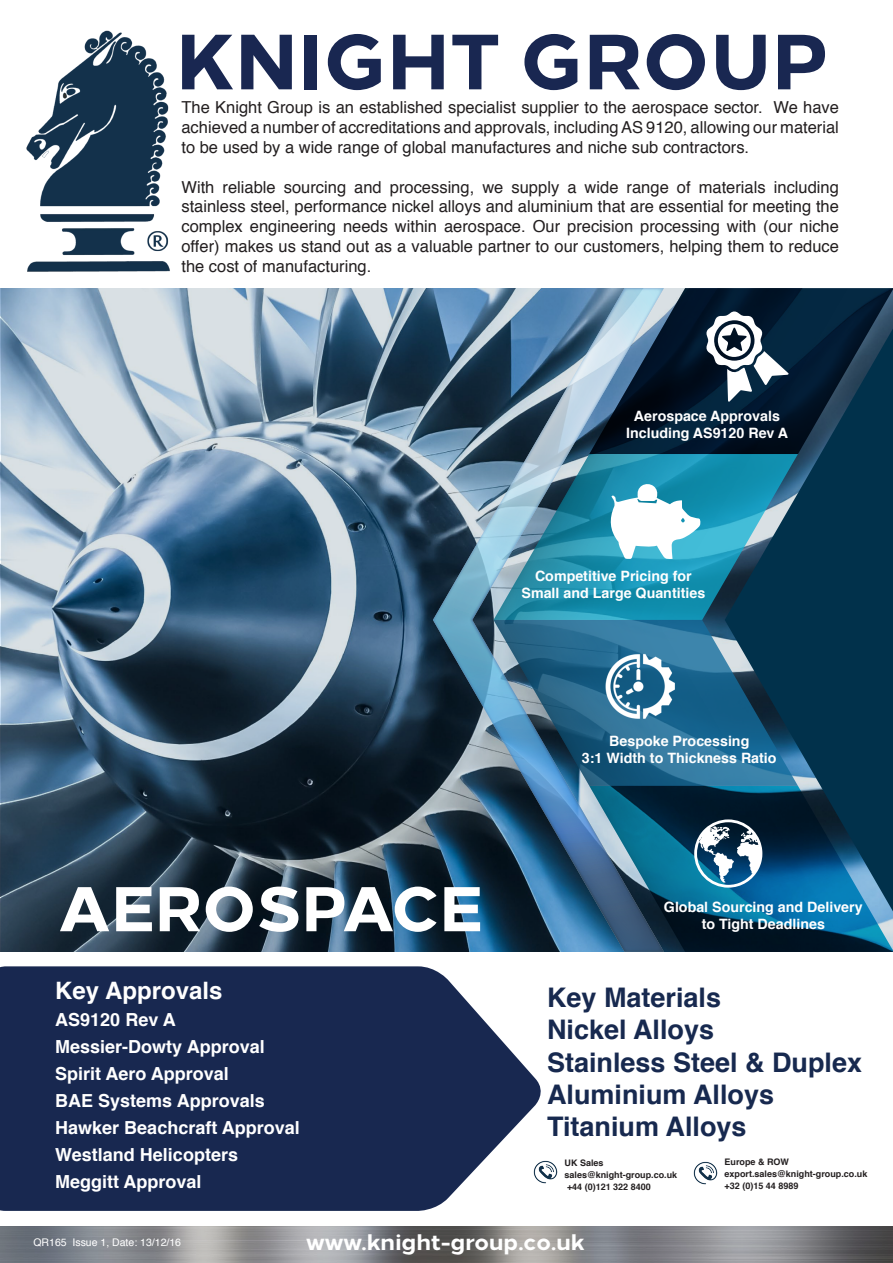
<style>
.page{position:relative;width:893px;height:1263px;background:#fff}
.page>*{position:absolute;margin:0;border:0;box-sizing:border-box;transform-origin:0 0}
.t1{font:800 78px "Loew";color:#192751}
.t2{font:800 63px "Loew";color:#fff}
.t3{font:700 27px "Helvetica";color:#17294f}
.t4{font:700 24px "Helvetica";color:#fff}
.t5{font:800 22.5px "Loew";color:#fff}
.t6{font:700 18px "Helvetica";color:#fff}
.t7{font:16.5px/19.8px "Helvetica";color:#231f20;text-align:justify}
.t8{font:700 14.25px "Helvetica";color:#fff}
.t9{font:10.5px "Helvetica";color:#fff}
.t10{font:700 9px "Helvetica";color:#231f20}
</style>
<div class="page">
<svg style="left:1px;top:288px;width:432px;height:664px;background:#597184"></svg>
<svg style="left:433px;top:288px;width:60px;height:664px;background:#416277"></svg>
<svg style="left:872px;top:328px;width:21px;height:583px;background:#063650"></svg>
<img style="left:493px;top:288px;width:379px;height:664px">
<svg style="left:706px;top:311px;width:83px;height:91px"></svg>
<svg style="left:609px;top:483px;width:92px;height:76px"></svg>
<svg style="left:694px;top:819px;width:68px;height:69px"></svg>
<img style="left:604px;top:651px;width:71px;height:71px">
<img style="left:26px;top:30px;width:144px;height:242px">
<svg style="left:0;top:966px;width:546px;height:245px;background:#2e3d61"></svg>
<img style="left:534px;top:1160px;width:23px;height:23px">
<img style="left:694px;top:1161px;width:23px;height:24px">
<img style="left:0;top:1262px;width:893px;height:1px">
<svg style="left:0;top:1226px;width:893px;height:36px;background:#858689"></svg>
<p class="t1" style="left:176px;top:-3px;width:655px">KNIGHT GROUP</p>
<p class="t7" style="left:181px;top:98px;width:659px">The Knight Group is an established specialist supplier to the aerospace sector. We have achieved a number of accreditations and approvals, including AS 9120, allowing our material to be used by a wide range of global manufactures and niche sub contractors.</p>
<p class="t7" style="left:181px;top:177px;width:659px">With reliable sourcing and processing, we supply a wide range of materials including stainless steel, performance nickel alloys and aluminium that are essential for meeting the complex engineering needs within aerospace. Our precision processing with (our niche offer) makes us stand out as a valuable partner to our customers, helping them to reduce the cost of manufacturing.</p>
<p class="t8" style="left:634px;top:404px;width:147px">Aerospace Approvals</p>
<p class="t8" style="left:626px;top:422px;width:164px">Including AS9120 Rev A</p>
<p class="t8" style="left:535px;top:564px;width:158px">Competitive Pricing for</p>
<p class="t8" style="left:521px;top:581px;width:185px">Small and Large Quantities</p>
<p class="t2" style="left:58px;top:856px;width:426px">AEROSPACE</p>
<p class="t4" style="left:55px;top:971px;width:169px">Key Approvals</p>
<p class="t6" style="left:55px;top:1005px;width:122px">AS9120 Rev A</p>
<p class="t6" style="left:55px;top:1032px;width:211px">Messier-Dowty Approval</p>
<p class="t6" style="left:55px;top:1059px;width:175px">Spirit Aero Approval</p>
<p class="t6" style="left:55px;top:1086px;width:211px">BAE Systems Approvals</p>
<p class="t6" style="left:55px;top:1113px;width:246px">Hawker Beachcraft Approval</p>
<p class="t6" style="left:55px;top:1140px;width:184px">Westland Helicopters</p>
<p class="t6" style="left:55px;top:1167px;width:148px">Meggitt Approval</p>
<p class="t8" style="left:609px;top:730px;width:142px">Bespoke Processing</p>
<p class="t8" style="left:582px;top:747px;width:196px">3:1 Width to Thickness Ratio</p>
<p class="t8" style="left:664px;top:896px;width:200px">Global Sourcing and Delivery</p>
<p class="t8" style="left:702px;top:913px;width:125px">to Tight Deadlines</p>
<p class="t3" style="left:547px;top:975px;width:176px">Key Materials</p>
<p class="t3" style="left:547px;top:1008px;width:169px">Nickel Alloys</p>
<p class="t3" style="left:547px;top:1040px;width:317px">Stainless Steel &amp; Duplex</p>
<p class="t3" style="left:547px;top:1073px;width:229px">Aluminium Alloys</p>
<p class="t3" style="left:547px;top:1105px;width:201px">Titanium Alloys</p>
<p class="t10" style="left:564px;top:1155px;width:41px">UK Sales</p>
<p class="t10" style="left:564px;top:1167px;width:114px">sales@knight-group.co.uk</p>
<p class="t10" style="left:567px;top:1179px;width:85px">+44 (0)121 322 8400</p>
<p class="t10" style="left:725px;top:1154px;width:66px">Europe &amp; ROW</p>
<p class="t10" style="left:725px;top:1166px;width:144px">export.sales@knight-group.co.uk</p>
<p class="t10" style="left:725px;top:1178px;width:75px">+32 (0)15 44 8989</p>
<p class="t9" style="left:33px;top:1234px;width:149px">QR165 Issue 1, Date: 13/12/16</p>
<p class="t5" style="left:306px;top:1223px;width:280px">www.knight-group.co.uk</p>
</div>
